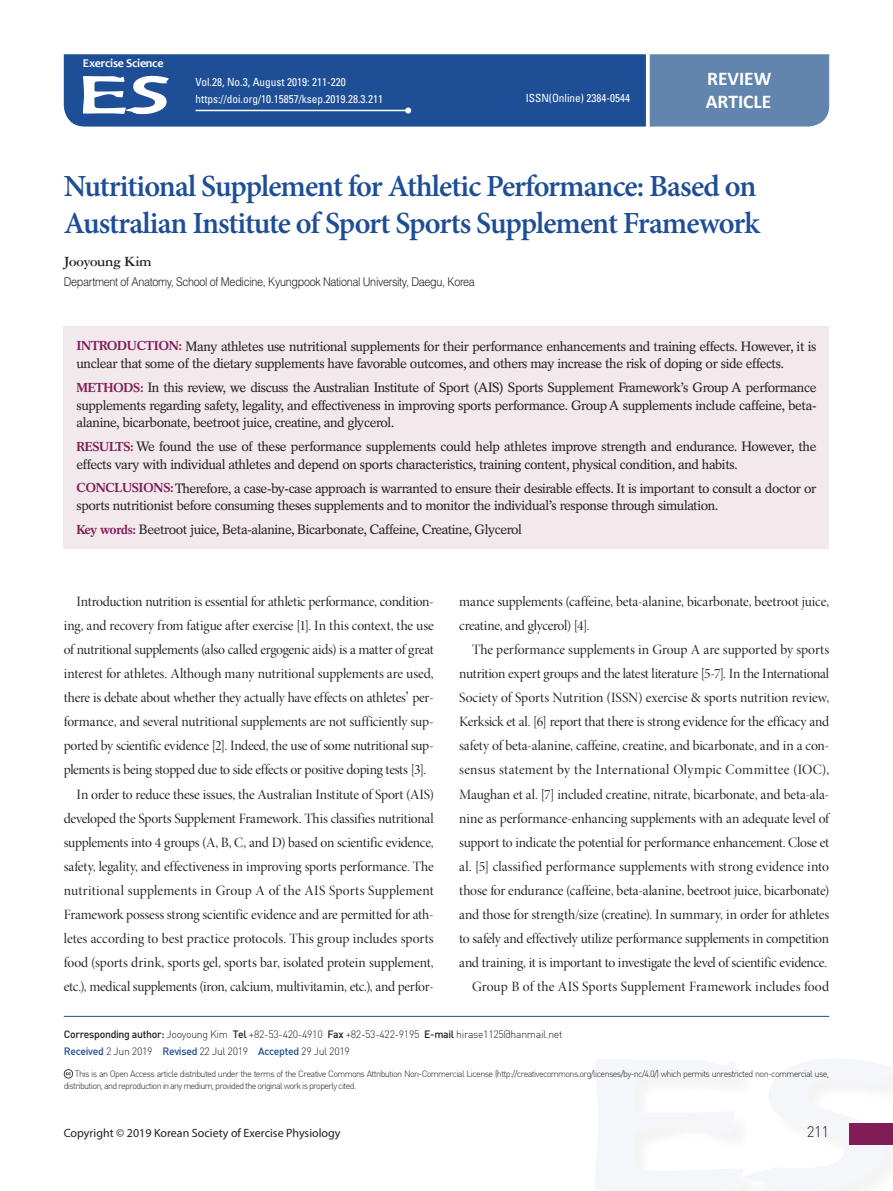
<style>
.page{position:relative;width:893px;height:1191px;background:#fff}
.page>*{position:absolute;margin:0;border:0;box-sizing:border-box;transform-origin:0 0}
.제목_영문{font:600 30.75px/36.9px "Minion Pro";letter-spacing:-.035em;color:#1e4e96}
.t1{font:700 19.5px/23.4px "Calibri";color:#fff}
.저자_영문{font:700 15px "Garamond 3 LT Std";letter-spacing:-.02em;color:#231f20}
.러닝헤드{font:15px "Dinlig";color:#231f20}
.본문{font:14.25px/24px "Minion Pro Disp";letter-spacing:-.015em;color:#231f20;text-align:justify}
.본문-2{font:14.25px "Minion Pro Disp";letter-spacing:.005em;color:#231f20}
.초록{font:13.5px/17.5px "Rotation LT Std";letter-spacing:-.03em;color:#231f20}
.소속_영문{font:300 12px "Helvetica LT Std";letter-spacing:-.03em;color:#231f20;scale:.9 1}
.t2{font:12px "Myriad Pro";color:#231f20}
.t3{font:700 12px "Candara";letter-spacing:-.02em;color:#fff}
.doi{font:condensed 11.25px "Univers LT Std";color:#fff}
.volume{font:condensed 11.25px "Univers LT Std";color:#fff}
.교신저자{font:10.5px "Dinlig";letter-spacing:-.03em;color:#231f20}
.t4{font:9px/11.9px "Dinlig";letter-spacing:-.07em;color:#231f20}
.s1{font-weight:700;font-size:12.9px;color:#811c57}
.s2{font-family:"Batang"}
.s3{font-family:"Dinmed"}
.s4{font-family:"Dinmed";color:#1e4e96}
</style>
<div class="page">
<svg style="left:595px;top:1059px;width:298px;height:132px"></svg>
<div style="left:849px;top:1123px;width:44px;height:21px;background:#811c57"></div>
<hr style="left:64px;top:1016px;width:765px;height:1px;background:#1e4e96">
<svg style="left:64px;top:1069px;width:9px;height:9px"></svg>
<div style="left:64px;top:326px;width:765px;height:223px;background:#f1e9ec"></div>
<svg style="left:64px;top:54px;width:765px;height:73px;background:#3964a0"></svg>
<p class="t3" style="left:83px;top:56px;width:82px">Exercise Science</p>
<p class="volume" style="left:196px;top:75px;width:152px">Vol.28, No.3, August 2019: 211-220</p>
<p class="doi" style="left:196px;top:91px;width:189px">https://doi.org/10.15857/ksep.2019.28.3.211</p>
<p class="doi" style="left:526px;top:91px;width:106px">ISSN(Online) 2384-0544</p>
<p class="t1" style="left:706px;top:66px;width:67px">REVIEW<br>ARTICLE</p>
<p class="제목_영문" style="left:64px;top:168px;width:698px">Nutritional Supplement for Athletic Performance: Based on<br>Australian Institute of Sport Sports Supplement Framework</p>
<p class="저자_영문" style="left:64px;top:253px;width:89px">Jooyoung Kim</p>
<p class="소속_영문" style="left:64px;top:274px;width:458px">Department of Anatomy, School of Medicine, Kyungpook National University, Daegu, Korea</p>
<p class="초록" style="left:77px;top:337px;width:741px"><span class="s1">INTRODUCTION:</span> Many athletes use nutritional supplements for their performance enhancements and training effects. However, it is unclear that some of the dietary supplements have favorable outcomes, and others may increase the risk of doping or side effects.</p>
<p class="초록" style="left:77px;top:379px;width:741px;text-align:justify"><span class="s1">METHODS:</span> In this review, we discuss the Australian Institute of Sport (AIS) Sports Supplement Framework’s Group A performance supplements regarding safety, legality, and effectiveness in improving sports performance. Group A supplements include caffeine, beta&shy;alanine, bicarbonate, beetroot juice, creatine, and glycerol.</p>
<p class="초록" style="left:77px;top:438px;width:741px"><span class="s1">RESULTS:</span> We found the use of these performance supplements could help athletes improve strength and endurance. However, the effects vary with individual athletes and depend on sports characteristics, training content, physical condition, and habits.</p>
<p class="초록" style="left:77px;top:479px;width:741px"><span class="s1">CONCLUSIONS:</span> Therefore, a case-by-case approach is warranted to ensure their desirable effects. It is important to consult a doctor or sports nutritionist before consuming theses supplements and to monitor the individual’s response through simulation.</p>
<p class="초록" style="left:77px;top:520px;width:447px"><span class="s1">Key words:</span> Beetroot juice, Beta-alanine, Bicarbonate, Caffeine, Creatine, Glycerol</p>
<p class="본문" style="left:64px;top:590px;width:371px;text-indent:13px">Introduction nutrition is essential for athletic performance, condition&shy;ing, and recovery from fatigue after exercise [1]. In this context, the use of nutritional supplements (also called ergogenic aids) is a matter of great interest for athletes. Although many nutritional supplements are used, there is debate about whether they actually have effects on athletes<span class="s2">’</span> per&shy;formance, and several nutritional supplements are not sufficiently sup&shy;ported by scientific evidence [2]. Indeed, the use of some nutritional sup&shy;plements is being stopped due to side effects or positive doping tests [3].</p>
<p class="본문" style="left:64px;top:782px;width:371px;text-indent:13px">In order to reduce these issues, the Australian Institute of Sport (AIS) developed the Sports Supplement Framework. This classifies nutritional supplements into 4 groups (A, B, C, and D) based on scientific evidence, safety, legality, and effectiveness in improving sports performance. The nutritional supplements in Group A of the AIS Sports Supplement Framework possess strong scientific evidence and are permitted for ath&shy;letes according to best practice protocols. This group includes sports food (sports drink, sports gel, sports bar, isolated protein supplement, etc.), medical supplements (iron, calcium, multivitamin, etc.), and perfor-</p>
<p class="본문" style="left:459px;top:590px;width:371px">mance supplements (caffeine, beta-alanine, bicarbonate, beetroot juice, creatine, and glycerol) [4].</p>
<p class="본문" style="left:459px;top:638px;width:371px;text-indent:13px">The performance supplements in Group A are supported by sports nutrition expert groups and the latest literature [5-7]. In the International Society of Sports Nutrition (ISSN) exercise &amp; sports nutrition review, Kerksick et al. [6] report that there is strong evidence for the efficacy and safety of beta-alanine, caffeine, creatine, and bicarbonate, and in a con&shy;sensus statement by the International Olympic Committee (IOC), Maughan et al. [7] included creatine, nitrate, bicarbonate, and beta-ala&shy;nine as performance-enhancing supplements with an adequate level of support to indicate the potential for performance enhancement. Close et al. [5] classified performance supplements with strong evidence into those for endurance (caffeine, beta-alanine, beetroot juice, bicarbonate) and those for strength/size (creatine). In summary, in order for athletes to safely and effectively utilize performance supplements in competition and training, it is important to investigate the level of scientific evidence.</p>
<p class="본문-2" style="left:472px;top:977px;width:359px">Group B of the AIS Sports Supplement Framework includes food</p>
<p class="교신저자" style="left:64px;top:1027px;width:500px"><span class="s3">Corresponding author:</span> Jooyoung Kim <span class="s3">Tel</span> +82-53-420-4910 <span class="s3">Fax</span> +82-53-422-9195 <span class="s3">E-mail</span> hirase1125@hanmail.net</p>
<p class="교신저자" style="left:64px;top:1044px;width:288px"><span class="s4">Received</span> 2 Jun 2019 <span class="s4">Revised</span> 22 Jul 2019 <span class="s4">Accepted</span> 29 Jul 2019</p>
<p class="t4" style="left:64px;top:1067px;width:767px;text-indent:11px">This is an Open Access article distributed under the terms of the Creative Commons Attribution Non-Commercial License (http://creativecommons.org/licenses/by-nc/4.0/) which permits unrestricted non-commercial use, distribution, and reproduction in any medium, provided the original work is properly cited.</p>
<p class="t2" style="left:64px;top:1125px;width:278px">Copyright © 2019 Korean Society of Exercise Physiology</p>
<p class="러닝헤드" style="left:807px;top:1122px;width:24px">211</p>
</div>
